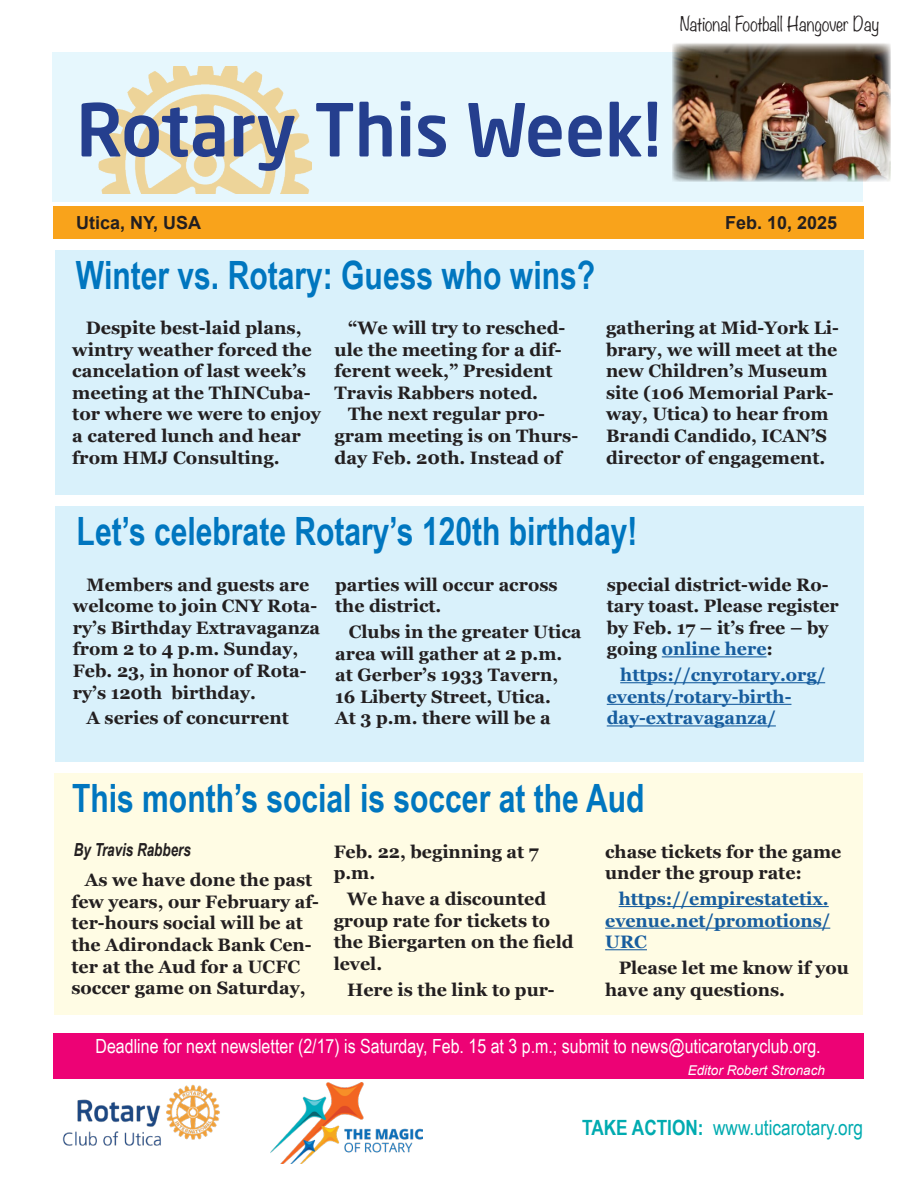
<style>
.page{position:relative;width:918px;height:1188px;background:#fff}
.page>*{position:absolute;margin:0;border:0;box-sizing:border-box;transform-origin:0 0}
.t1{font:500 72px "Neo Sans W1 G";color:#253f8e}
.t2{font:700 39px "Arial Narrow";color:#0076bf;scale:.94 1}
.t3{font:21px "Arial Narrow";color:#00abb0}
.t4{font:19.5px "Arial Narrow";color:#fff}
.t5{font:700 18px/21.6px "Georgia";color:#231f20}
.t6{font:700 18px/21.6px "Georgia";color:#175d9e}
.t7{font:300 18px "Noteworthy";color:#231f20;scale:.93 1}
.t8{font:700 18px "Arial";color:#231f20}
.t9{font:italic 700 18px "Arial Narrow";color:#231f20;scale:.91 1}
.t10{font:italic 13.5px "Arial";color:#fff}
.s1{color:#175d9e}
.s2{font-weight:700}
</style>
<div class="page">
<div style="left:55px;top:250px;width:808px;height:245px;background:#d9f1fb"></div>
<div style="left:53px;top:206px;width:810px;height:33px;background:#f9a31b"></div>
<div style="left:53px;top:52px;width:810px;height:149px;background:#e6f7fd"></div>
<div style="left:53px;top:1033px;width:810px;height:46px;background:#ed0275"></div>
<img style="left:62px;top:1084px;width:158px;height:62px">
<img style="left:270px;top:1082px;width:152px;height:81px">
<img style="left:98px;top:67px;width:214px;height:126px">
<img style="left:672px;top:43px;width:219px;height:139px">
<div style="left:56px;top:507px;width:808px;height:255px;background:#d9f1fb"></div>
<hr style="left:662px;top:656px;width:105px;height:1px;background:#175d9e">
<hr style="left:620px;top:682px;width:205px;height:1px;background:#175d9e">
<hr style="left:607px;top:704px;width:184px;height:1px;background:#175d9e">
<hr style="left:607px;top:725px;width:169px;height:1px;background:#175d9e">
<div style="left:54px;top:774px;width:808px;height:241px;background:#fffce4"></div>
<hr style="left:619px;top:906px;width:210px;height:1px;background:#175d9e">
<hr style="left:605px;top:928px;width:225px;height:1px;background:#175d9e">
<hr style="left:605px;top:949px;width:42px;height:1px;background:#175d9e">
<p class="t7" style="left:680px;top:8px;width:216px">National Football Hangover Day</p>
<h1 class="t1" style="left:76px;top:84px;width:587px">Rotary This Week!</h1>
<p class="t8" style="left:76px;top:210px;width:127px">Utica, NY, USA</p>
<p class="t8" style="left:725px;top:210px;width:114px">Feb. 10, 2025</p>
<h2 class="t2" style="left:76px;top:246px;width:554px">Winter vs. Rotary: Guess who wins?</h2>
<p class="t5" style="left:72px;top:316px;width:250px;text-indent:14px">Despite best-laid plans, wintry weather forced the cancelation of last week’s meeting at the ThINCuba&shy;tor where we were to enjoy a catered lunch and hear from HMJ Consulting.</p>
<p class="t5" style="left:606px;top:316px;width:234px">gathering at Mid-York Li&shy;brary, we will meet at the new Children’s Museum site (106 Memorial Park&shy;way, Utica) to hear from<br>Brandi Candido, ICAN’S director of engagement.</p>
<p class="t5" style="left:334px;top:316px;width:232px;text-indent:14px">“We will try to resched&shy;ule the meeting for a dif&shy;ferent week,” President<br>Travis Rabbers noted.</p>
<p class="t5" style="left:334px;top:402px;width:245px;text-indent:14px">The next regular pro&shy;gram meeting is on Thurs&shy;day Feb. 20th. Instead of</p>
<h2 class="t2" style="left:77px;top:502px;width:598px">Let’s celebrate Rotary’s 120th birthday!</h2>
<p class="t5" style="left:73px;top:573px;width:249px;text-indent:14px">Members and guests are welcome to join CNY Rota&shy;ry’s Birthday Extravaganza from 2 to 4 p.m. Sunday,<br>Feb. 23, in honor of Rota&shy;ry’s 120th birthday.</p>
<p class="t5" style="left:86px;top:706px;width:204px">A series of concurrent</p>
<p class="t5" style="left:607px;top:573px;width:234px">special district-wide Ro&shy;tary toast. Please register by Feb. 17 – it’s free – by going <span class="s1">online here</span>:</p>
<p class="t6" style="left:607px;top:663px;width:220px;text-indent:14px">https://cnyrotary.org/ events/rotary-birth&shy;day-extravaganza/</p>
<p class="t5" style="left:335px;top:573px;width:224px">parties will occur across the district.</p>
<p class="t5" style="left:335px;top:620px;width:248px;text-indent:14px">Clubs in the greater Utica area will gather at 2 p.m. at Gerber’s 1933 Tavern,<br>16 Liberty Street, Utica.<br>At 3 p.m. there will be a</p>
<h2 class="t2" style="left:72px;top:769px;width:611px">This month’s social is soccer at the Aud</h2>
<p class="t9" style="left:74px;top:836px;width:130px">By Travis Rabbers</p>
<p class="t5" style="left:71px;top:868px;width:249px;text-indent:14px">As we have done the past few years, our February af&shy;ter-hours social will be at the Adirondack Bank Cen&shy;ter at the Aud for a UCFC soccer game on Saturday,</p>
<p class="t5" style="left:334px;top:840px;width:207px">Feb. 22, beginning at 7 p.m.</p>
<p class="t5" style="left:334px;top:887px;width:242px;text-indent:14px">We have a discounted group rate for tickets to the Biergarten on the field level.</p>
<p class="t5" style="left:347px;top:978px;width:209px">Here is the link to pur-</p>
<p class="t5" style="left:605px;top:840px;width:238px">chase tickets for the game under the group rate:</p>
<p class="t6" style="left:605px;top:887px;width:227px;text-align:justify;text-indent:14px">https://empirestatetix. evenue.net/promotions/ URC</p>
<p class="t5" style="left:605px;top:956px;width:245px;text-indent:14px">Please let me know if you have any questions.</p>
<p class="t4" style="left:95px;top:1032px;width:727px">Deadline for next newsletter (2/17) is Saturday, Feb. 15 at 3 p.m.; submit to news@uticarotaryclub.org.</p>
<p class="t10" style="left:688px;top:1062px;width:139px">Editor Robert Stronach</p>
<p class="t3" style="left:582px;top:1112px;width:283px"><span class="s2">TAKE ACTION:</span> www.uticarotary.org</p>
</div>
